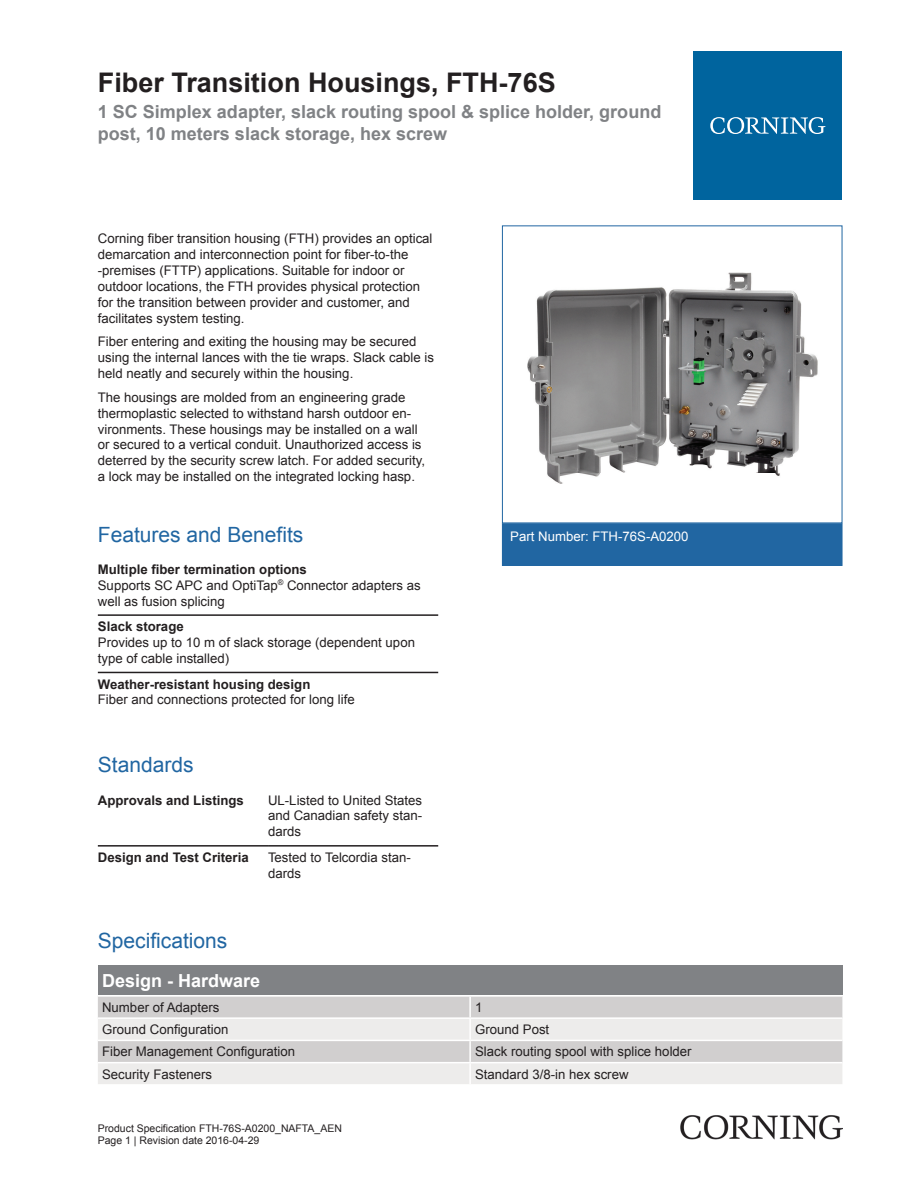
<style>
.page{position:relative;width:919px;height:1187px;background:#fff}
.page>*{position:absolute;margin:0;border:0;box-sizing:border-box;transform-origin:0 0}
.t1{font:700 27px "Arial";color:#231f20}
.t2{font:21px "Arial";color:#2166a2}
.t3{font:700 18px/21.6px "Arial";color:#808285}
.t4{font:700 18px "Arial";color:#fff}
.t5{font:13.2px/15.9px "Arial";color:#231f20}
.t6{font:700 13.2px "Arial";color:#231f20}
.t7{font:13.2px "Arial";color:#fff}
.t8{font:10.5px/12.6px "Arial";color:#231f20}
.s1{font-weight:700}
</style>
<div class="page">
<img style="left:527px;top:272px;width:291px;height:212px">
<div style="left:502px;top:523px;width:340px;height:42px;background:#2166a2"></div>
<div style="left:502px;top:523px;width:340px;height:43px;border:1px solid #2166a2"></div>
<hr style="left:98px;top:614px;width:340px;height:2px;background:#231f20">
<hr style="left:98px;top:671px;width:340px;height:2px;background:#231f20">
<hr style="left:98px;top:845px;width:170px;height:1px;background:#231f20">
<hr style="left:268px;top:845px;width:170px;height:1px;background:#231f20">
<div style="left:98px;top:965px;width:744px;height:30px;background:#808285"></div>
<div style="left:98px;top:996px;width:744px;height:21px;background:#d1cfcf"></div>
<svg style="left:98px;top:1019px;width:744px;height:65px;background:#e4e2e2"></svg>
<hr style="left:469px;top:996px;width:2px;height:21px;background:#fff">
<hr style="left:469px;top:1018px;width:2px;height:21px;background:#fff">
<hr style="left:469px;top:1041px;width:2px;height:20px;background:#fff">
<hr style="left:469px;top:1063px;width:2px;height:21px;background:#fff">
<hr style="left:98px;top:1039px;width:372px;height:2px;background:#fff">
<hr style="left:470px;top:1039px;width:372px;height:2px;background:#fff">
<hr style="left:98px;top:1061px;width:372px;height:2px;background:#fff">
<hr style="left:470px;top:1061px;width:372px;height:2px;background:#fff">
<div style="left:693px;top:51px;width:149px;height:149px;background:#00649e"></div>
<svg style="left:710px;top:117px;width:115px;height:17px"></svg>
<img style="left:680px;top:1115px;width:162px;height:24px">
<h1 class="t1" style="left:98px;top:64px;width:459px">Fiber Transition Housings, FTH-76S</h1>
<h3 class="t3" style="left:98px;top:102px;width:565px">1 SC Simplex adapter, slack routing spool &amp; splice holder, ground post, 10 meters slack storage, hex screw</h3>
<p class="t5" style="left:98px;top:231px;width:336px">Corning fiber transition housing (FTH) provides an optical demarcation and interconnection point for fiber -to -the -premises (FTTP) applications. Suitable for indoor or outdoor locations, the FTH provides physical protection for the transition between provider and customer, and facilitates system testing.</p>
<p class="t5" style="left:98px;top:334px;width:337px">Fiber entering and exiting the housing may be secured using the internal lances with the tie wraps. Slack cable is held neatly and securely within the housing.</p>
<p class="t5" style="left:98px;top:389px;width:328px">The housings are molded from an engineering grade thermoplastic selected to withstand harsh outdoor en&shy;vironments. These housings may be installed on a wall or secured to a vertical conduit. Unauthorized access is deterred by the security screw latch. For added security, a lock may be installed on the integrated locking hasp.</p>
<h2 class="t2" style="left:98px;top:520px;width:207px">Features and Benefits</h2>
<p class="t5" style="left:98px;top:561px;width:324px"><span class="s1">Multiple fiber termination options<br></span>Supports SC APC and OptiTap<sup>®</sup> Connector adapters as well as fusion splicing</p>
<p class="t6" style="left:98px;top:618px;width:87px">Slack storage</p>
<p class="t5" style="left:98px;top:634px;width:318px">Provides up to 10 m of slack storage (dependent upon type of cable installed)</p>
<p class="t6" style="left:98px;top:675px;width:214px">Weather-resistant housing design</p>
<p class="t5" style="left:98px;top:692px;width:258px">Fiber and connections protected for long life</p>
<h2 class="t2" style="left:98px;top:751px;width:97px">Standards</h2>
<p class="t6" style="left:98px;top:791px;width:147px">Approvals and Listings</p>
<p class="t5" style="left:268px;top:792px;width:156px;text-align:justify">UL-Listed to United States and Canadian safety stan&shy;dards</p>
<p class="t6" style="left:98px;top:848px;width:152px">Design and Test Criteria</p>
<p class="t5" style="left:268px;top:849px;width:144px">Tested to Telcordia stan&shy;dards</p>
<p class="t7" style="left:510px;top:527px;width:180px">Part Number: FTH-76S-A0200</p>
<h2 class="t2" style="left:98px;top:926px;width:131px">Specifications</h2>
<h3 class="t4" style="left:102px;top:968px;width:160px">Design - Hardware</h3>
<p class="t5" style="left:102px;top:999px;width:119px">Number of Adapters</p>
<p class="t5" style="left:475px;top:999px;width:9px">1</p>
<p class="t5" style="left:102px;top:1021px;width:128px">Ground Configuration</p>
<p class="t5" style="left:475px;top:1021px;width:76px">Ground Post</p>
<p class="t5" style="left:102px;top:1043px;width:194px">Fiber Management Configuration</p>
<p class="t5" style="left:475px;top:1043px;width:218px">Slack routing spool with splice holder</p>
<p class="t5" style="left:102px;top:1065px;width:112px">Security Fasteners</p>
<p class="t5" style="left:475px;top:1065px;width:155px">Standard 3/8-in hex screw</p>
<p class="t8" style="left:98px;top:1121px;width:245px">Product Specification FTH-76S-A0200_NAFTA_AEN<br>Page 1 | Revision date 2016-04-29</p>
</div>
